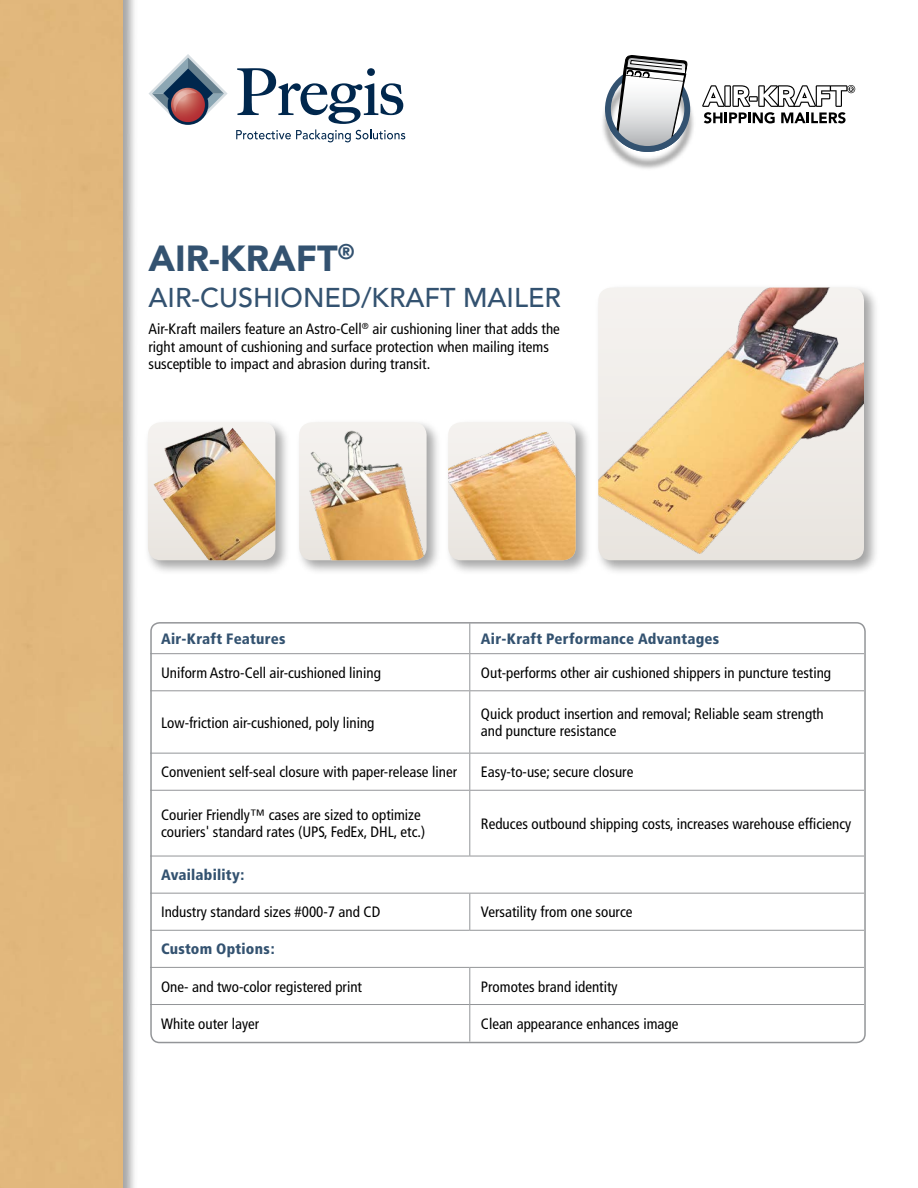
<style>
.page{position:relative;width:918px;height:1188px;background:#fff}
.page>*{position:absolute;margin:0;border:0;box-sizing:border-box;transform-origin:0 0}
.t1{font:900 36px "Avenir";color:#335270}
.t2{font:500 27px "Avenir";color:#335270}
.t3{font:condensed 15px/17.2px "Frutiger";color:#000}
.t4{font:900 condensed 15px "Frutiger";letter-spacing:.015em;color:#335270}
</style>
<div class="page">
<div style="left:0;top:0;width:138px;height:1188px;background:#000;opacity:.35"></div>
<div style="left:0;top:0;width:122px;height:1188px;background:#e1b87d"></div>
<svg style="left:236px;top:68px;width:169px;height:74px"></svg>
<svg style="left:149px;top:54px;width:79px;height:71px"></svg>
<div style="left:150px;top:622px;width:716px;height:421px;border:2px solid #939598;border-radius:9px"></div>
<hr style="left:469px;top:623px;width:1px;height:30px;background:#939598">
<hr style="left:150px;top:653px;width:320px;height:1px;background:#939598">
<hr style="left:470px;top:653px;width:394px;height:1px;background:#939598">
<hr style="left:469px;top:654px;width:1px;height:36px;background:#939598">
<hr style="left:150px;top:690px;width:320px;height:1px;background:#939598">
<hr style="left:470px;top:690px;width:394px;height:1px;background:#939598">
<hr style="left:469px;top:691px;width:1px;height:62px;background:#939598">
<hr style="left:150px;top:753px;width:320px;height:1px;background:#939598">
<hr style="left:470px;top:753px;width:394px;height:1px;background:#939598">
<hr style="left:469px;top:754px;width:1px;height:36px;background:#939598">
<hr style="left:150px;top:790px;width:320px;height:1px;background:#939598">
<hr style="left:470px;top:790px;width:394px;height:1px;background:#939598">
<hr style="left:469px;top:791px;width:1px;height:65px;background:#939598">
<hr style="left:150px;top:856px;width:320px;height:1px;background:#939598">
<hr style="left:470px;top:856px;width:394px;height:1px;background:#939598">
<hr style="left:150px;top:893px;width:320px;height:1px;background:#939598">
<hr style="left:470px;top:893px;width:394px;height:1px;background:#939598">
<hr style="left:469px;top:894px;width:1px;height:36px;background:#939598">
<hr style="left:150px;top:930px;width:320px;height:1px;background:#939598">
<hr style="left:470px;top:930px;width:394px;height:1px;background:#939598">
<hr style="left:150px;top:967px;width:320px;height:1px;background:#939598">
<hr style="left:470px;top:967px;width:394px;height:1px;background:#939598">
<hr style="left:469px;top:968px;width:1px;height:36px;background:#939598">
<hr style="left:150px;top:1004px;width:320px;height:1px;background:#939598">
<hr style="left:470px;top:1004px;width:394px;height:1px;background:#939598">
<hr style="left:469px;top:1005px;width:1px;height:37px;background:#939598">
<div style="left:595px;top:284px;width:285px;height:292px;background:#000;opacity:.35"></div>
<div style="left:598px;top:554px;width:266px;height:6px;background:#e8e4df"></div>
<img style="left:598px;top:288px;width:266px;height:266px">
<div style="left:144px;top:419px;width:147px;height:157px;background:#000;opacity:.35"></div>
<svg style="left:148px;top:422px;width:127px;height:138px"></svg>
<img style="left:153px;top:427px;width:122px;height:133px">
<div style="left:296px;top:419px;width:147px;height:157px;background:#000;opacity:.35"></div>
<svg style="left:299px;top:422px;width:128px;height:138px"></svg>
<img style="left:301px;top:424px;width:126px;height:136px">
<div style="left:445px;top:419px;width:147px;height:157px;background:#000;opacity:.35"></div>
<svg style="left:448px;top:422px;width:128px;height:10px"></svg>
<img style="left:448px;top:432px;width:128px;height:128px">
<img style="left:602px;top:105px;width:130px;height:64px">
<svg style="left:605px;top:55px;width:85px;height:97px"></svg>
<svg style="left:702px;top:85px;width:153px;height:38px"></svg>
<h1 class="t1" style="left:148px;top:236px;width:208px">AIR-KRAFT<sup>®</sup></h1>
<h2 class="t2" style="left:148px;top:282px;width:414px">AIR-CUSHIONED/KRAFT MAILER</h2>
<p class="t3" style="left:148px;top:321px;width:413px">Air-Kraft mailers feature an Astro-Cell<sup>®</sup> air cushioning liner that adds the right amount of cushioning and surface protection when mailing items susceptible to impact and abrasion during transit.</p>
<p class="t4" style="left:161px;top:630px;width:126px">Air-Kraft Features</p>
<p class="t4" style="left:481px;top:630px;width:240px">Air-Kraft Performance Advantages</p>
<p class="t3" style="left:161px;top:664px;width:221px">Uniform Astro-Cell air-cushioned lining</p>
<p class="t3" style="left:481px;top:664px;width:352px">Out-performs other air cushioned shippers in puncture testing</p>
<p class="t3" style="left:161px;top:714px;width:215px">Low-friction air-cushioned, poly lining</p>
<p class="t3" style="left:481px;top:705px;width:344px">Quick product insertion and removal; Reliable seam strength and puncture resistance</p>
<p class="t3" style="left:161px;top:764px;width:298px">Convenient self-seal closure with paper-release liner</p>
<p class="t3" style="left:481px;top:764px;width:154px">Easy-to-use; secure closure</p>
<p class="t3" style="left:161px;top:806px;width:266px">Courier Friendly™ cases are sized to optimize couriers' standard rates (UPS, FedEx, DHL, etc.)</p>
<p class="t3" style="left:481px;top:815px;width:372px">Reduces outbound shipping costs, increases warehouse efficiency</p>
<p class="t4" style="left:161px;top:866px;width:85px">Availability:</p>
<p class="t3" style="left:161px;top:904px;width:221px">Industry standard sizes #000-7 and CD</p>
<p class="t3" style="left:481px;top:904px;width:153px">Versatility from one source</p>
<p class="t4" style="left:161px;top:940px;width:115px">Custom Options:</p>
<p class="t3" style="left:161px;top:978px;width:203px">One- and two-color registered print</p>
<p class="t3" style="left:481px;top:978px;width:138px">Promotes brand identity</p>
<p class="t3" style="left:161px;top:1015px;width:100px">White outer layer</p>
<p class="t3" style="left:481px;top:1015px;width:199px">Clean appearance enhances image</p>
</div>
